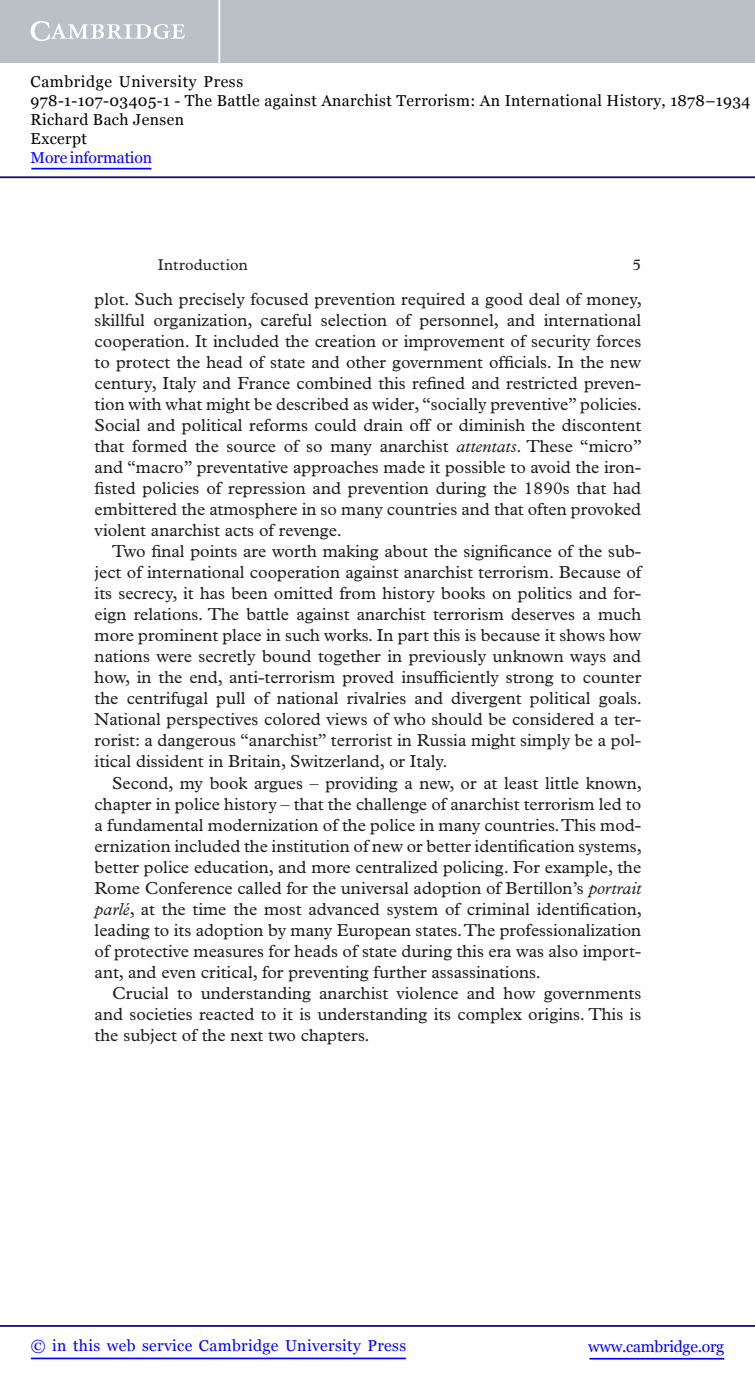
<style>
.page{position:relative;width:755px;height:1385px;background:#fff}
.page>*{position:absolute;margin:0;border:0;box-sizing:border-box;transform-origin:0 0}
.t1{font:17.5px/21px "Plantin Std";color:#231f20;text-align:justify}
.t2{font:15.75px/18.9px "Georgia";letter-spacing:.025em;color:#000}
.t3{font:15.75px "Georgia";letter-spacing:.025em;color:#00f}
.t4{font:15.75px "Georgia";letter-spacing:-.015em;color:#00f}
.t5{font:15.75px "Georgia";letter-spacing:-.01em;color:#00f}
.t6{font:15.75px "Plantin Std";letter-spacing:.015em;color:#231f20}
.s1{font-style:italic}
</style>
<div class="page">
<hr style="left:589px;top:1358px;width:134px;height:1px;background:#00f">
<hr style="left:0;top:1325px;width:754px;height:2px;background:#150666">
<hr style="left:31px;top:1357px;width:374px;height:2px;background:#00f">
<div style="left:0;top:0;width:754px;height:63px;background:#bac0c6"></div>
<svg style="left:31px;top:21px;width:154px;height:20px"></svg>
<hr style="left:218px;top:0;width:2px;height:63px;background:#fff">
<hr style="left:0;top:176px;width:754px;height:2px;background:#150666">
<hr style="left:31px;top:168px;width:120px;height:1px;background:#00f">
<p class="t2" style="left:31px;top:72px;width:720px">Cambridge University Press<br>978-1-107-03405-1 - The Battle against Anarchist Terrorism: An International History, 1878–1934<br>Richard Bach Jensen<br>Excerpt</p>
<p class="t5" style="left:31px;top:148px;width:123px">More information</p>
<p class="t6" style="left:158px;top:260px;width:91px">Introduction</p>
<p class="t6" style="left:632px;top:260px;width:10px">5</p>
<p class="t1" style="left:95px;top:290px;width:548px">plot. Such precisely focused prevention required a good deal of money, skillful organization, careful selection of personnel, and international cooperation. It included the creation or improvement of security forces to protect the head of state and other government officials. In the new century, Italy and France combined this refined and restricted preven&shy;tion with what might be described as wider, “socially preventive” policies.<br>Social and political reforms could drain off or diminish the discontent that formed the source of so many anarchist <span class="s1">attentats</span>. These “micro” and “macro” preventative approaches made it possible to avoid the iron&shy;fisted policies of repression and prevention during the 1890s that had embittered the atmosphere in so many countries and that often provoked violent anarchist acts of revenge.</p>
<p class="t1" style="left:95px;top:542px;width:548px;text-indent:18px">Two final points are worth making about the significance of the sub&shy;ject of international cooperation against anarchist terrorism. Because of its secrecy, it has been omitted from history books on politics and for&shy;eign relations. The battle against anarchist terrorism deserves a much more prominent place in such works. In part this is because it shows how nations were secretly bound together in previously unknown ways and how, in the end, anti-terrorism proved insufficiently strong to counter the centrifugal pull of national rivalries and divergent political goals.<br>National perspectives colored views of who should be considered a ter&shy;rorist: a dangerous “anarchist” terrorist in Russia might simply be a pol&shy;itical dissident in Britain, Switzerland, or Italy.</p>
<p class="t1" style="left:95px;top:773px;width:548px;text-indent:18px">Second, my book argues – providing a new, or at least little known, chapter in police history – that the challenge of anarchist terrorism led to a fundamental modernization of the police in many countries. This mod&shy;ernization included the institution of new or better identification systems, better police education, and more centralized policing. For example, the Rome Conference called for the universal adoption of Bertillon’s <span class="s1">portrait parl é</span> , at the time the most advanced system of criminal identification, leading to its adoption by many European states. The professionalization of protective measures for heads of state during this era was also import&shy;ant, and even critical, for preventing further assassinations.</p>
<p class="t1" style="left:95px;top:983px;width:548px;text-indent:18px">Crucial to understanding anarchist violence and how governments and societies reacted to it is understanding its complex origins. This is the subject of the next two chapters.</p>
<p class="t3" style="left:31px;top:1337px;width:376px">© in this web service Cambridge University Press</p>
<p class="t4" style="left:587px;top:1337px;width:137px">www.cambridge.org</p>
</div>
